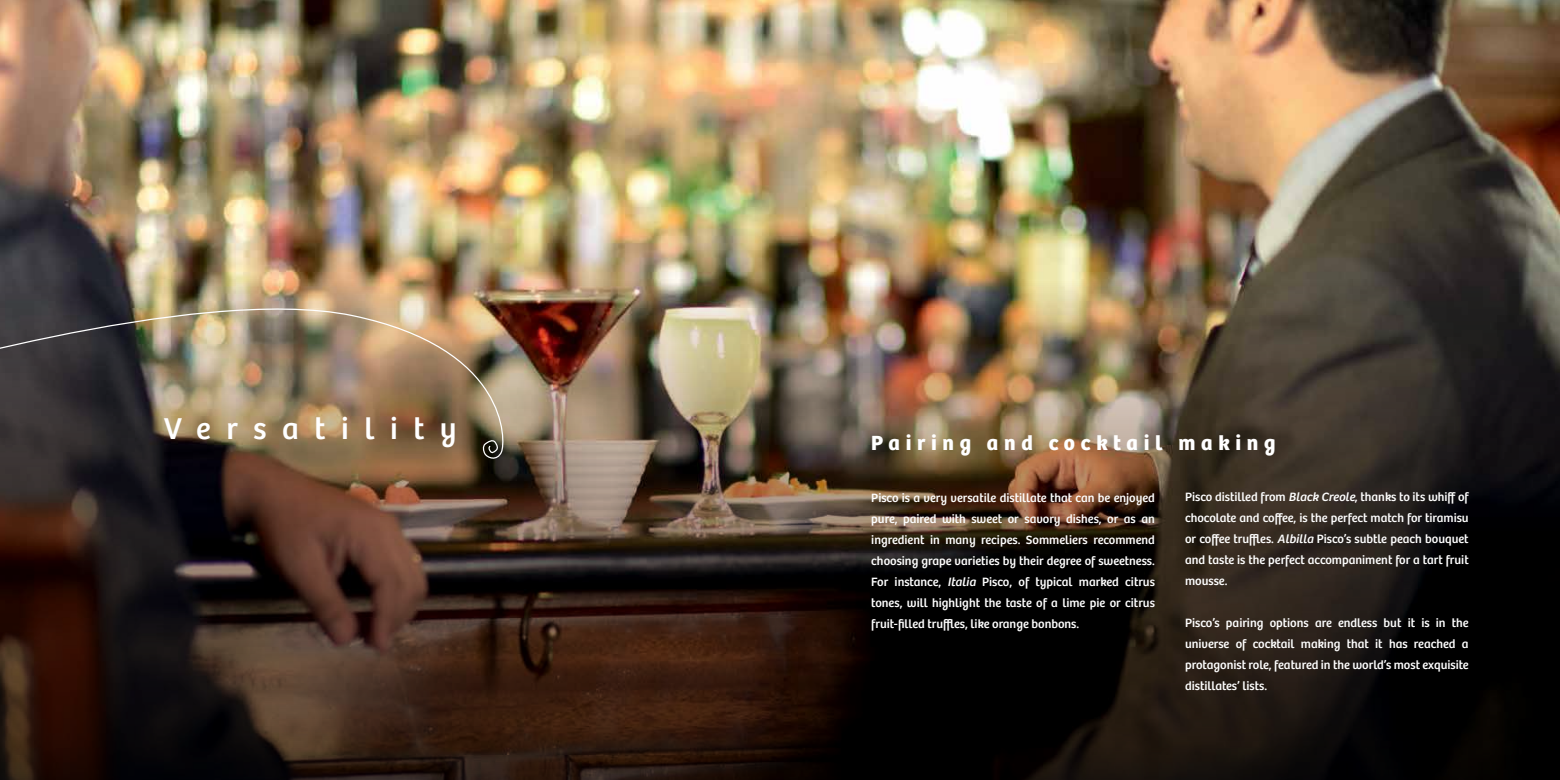
<style>
.page{position:relative;width:1560px;height:780px;background:#fff}
.page>*{position:absolute;margin:0;border:0;box-sizing:border-box;transform-origin:0 0}
.t1{font:31.25px "Bree Peru";letter-spacing:.5em;color:#fff}
.t2{font:700 21.25px "Bree Peru";letter-spacing:.27em;color:#fff}
.t3{font:12.5px/21px "Bree Peru";color:#fff;text-align:justify}
.s1{font-style:italic}
</style>
<div class="page">
<img style="left:0;top:0;width:1559px;height:278px">
<img style="left:0;top:278px;width:1559px;height:502px">
<img style="left:0;top:283px;width:510px;height:180px">
<h1 class="t1" style="left:164px;top:410px;width:294px">Versatility</h1>
<h2 class="t2" style="left:871px;top:429px;width:405px">Pairing and cocktail making</h2>
<p class="t3" style="left:871px;top:487px;width:285px">Pisco is a very versatile distillate that can be enjoyed pure, paired with sweet or savory dishes, or as an ingredient in many recipes. Sommeliers recommend choosing grape varieties by their degree of sweetness.<br>For instance, <span class="s1">Italia</span> Pisco, of typical marked citrus tones, will highlight the taste of a lime pie or citrus fruit-filled truffles, like orange bonbons.</p>
<p class="t3" style="left:1184px;top:486px;width:285px">Pisco distilled from <span class="s1">Black Creole</span>, thanks to its whiff of chocolate and coffee, is the perfect match for tiramisu or coffee truffles. <span class="s1">Albilla</span> Pisco’s subtle peach bouquet and taste is the perfect accompaniment for a tart fruit mousse.</p>
<p class="t3" style="left:1184px;top:612px;width:285px">Pisco’s pairing options are endless but it is in the universe of cocktail making that it has reached a protagonist role, featured in the world’s most exquisite distillates’ lists.</p>
</div>
